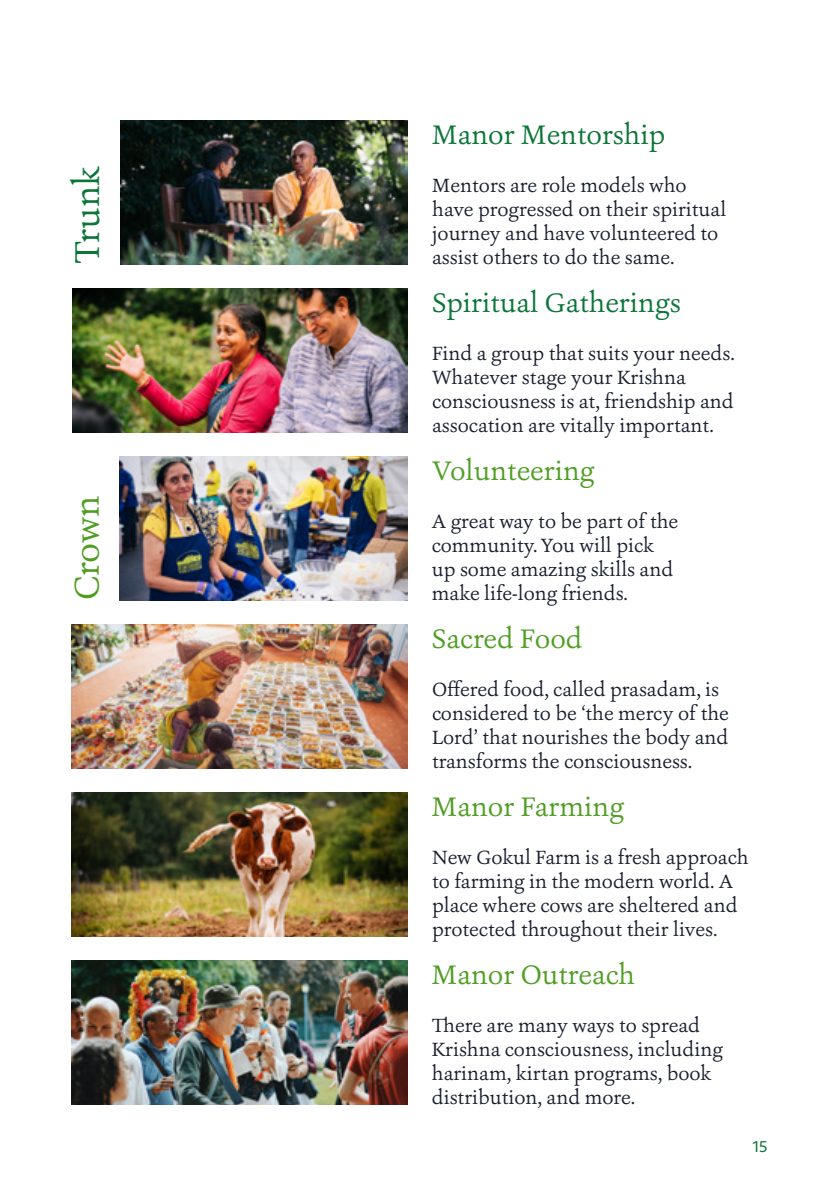
<style>
.page{position:relative;width:840px;height:1191px;background:#fff}
.page>*{position:absolute;margin:0;border:0;box-sizing:border-box;transform-origin:0 0}
.t1{font:36px "Ashbury";color:#0b7537}
.t2{font:36px "Ashbury";letter-spacing:-.01em;color:#4f9e23}
.t3{font:28px "Ashbury";color:#4f9e23}
.t4{font:28px "Ashbury";color:#0b7537}
.t5{font:20px/24px "Ashbury";color:#191f2e}
.t6{font:16px "Ricardo";color:#0b7537}
</style>
<div class="page">
<img style="left:120px;top:120px;width:288px;height:144px">
<img style="left:120px;top:456px;width:287px;height:144px">
<img style="left:72px;top:288px;width:336px;height:144px">
<img style="left:72px;top:624px;width:335px;height:144px">
<img style="left:72px;top:792px;width:335px;height:144px">
<img style="left:72px;top:960px;width:335px;height:144px">
<h1 class="t1" style="left:64px;top:264px;width:100px;rotate:-90deg">Trunk</h1>
<h1 class="t2" style="left:64px;top:600px;width:106px;rotate:-90deg">Crown</h1>
<h2 class="t4" style="left:432px;top:117px;width:234px">Manor Mentorship</h2>
<p class="t5" style="left:432px;top:173px;width:295px">Mentors are role models who have progressed on their spiritual journey and have volunteered to assist others to do the same.</p>
<h2 class="t4" style="left:432px;top:285px;width:250px">Spiritual Gatherings</h2>
<p class="t5" style="left:432px;top:341px;width:304px">Find a group that suits your needs.<br>Whatever stage your Krishna consciousness is at, friendship and assocation are vitally important.</p>
<h2 class="t3" style="left:432px;top:453px;width:164px">Volunteering</h2>
<p class="t5" style="left:431px;top:509px;width:248px">A great way to be part of the community. You will pick up some amazing skills and make life-long friends.</p>
<h2 class="t3" style="left:431px;top:621px;width:152px">Sacred Food</h2>
<p class="t5" style="left:432px;top:677px;width:298px">Offered food, called prasadam, is considered to be ‘the mercy of the Lord’ that nourishes the body and transforms the consciousness.</p>
<h2 class="t3" style="left:431px;top:789px;width:194px">Manor Farming</h2>
<p class="t5" style="left:432px;top:845px;width:318px">New Gokul Farm is a fresh approach to farming in the modern world. A place where cows are sheltered and protected throughout their lives.</p>
<h2 class="t3" style="left:431px;top:957px;width:205px">Manor Outreach</h2>
<p class="t5" style="left:431px;top:1013px;width:292px">There are many ways to spread<br>Krishna consciousness, including harinam, kirtan programs, book distribution, and more.</p>
<p class="t6" style="left:752px;top:1136px;width:17px">15</p>
</div>
